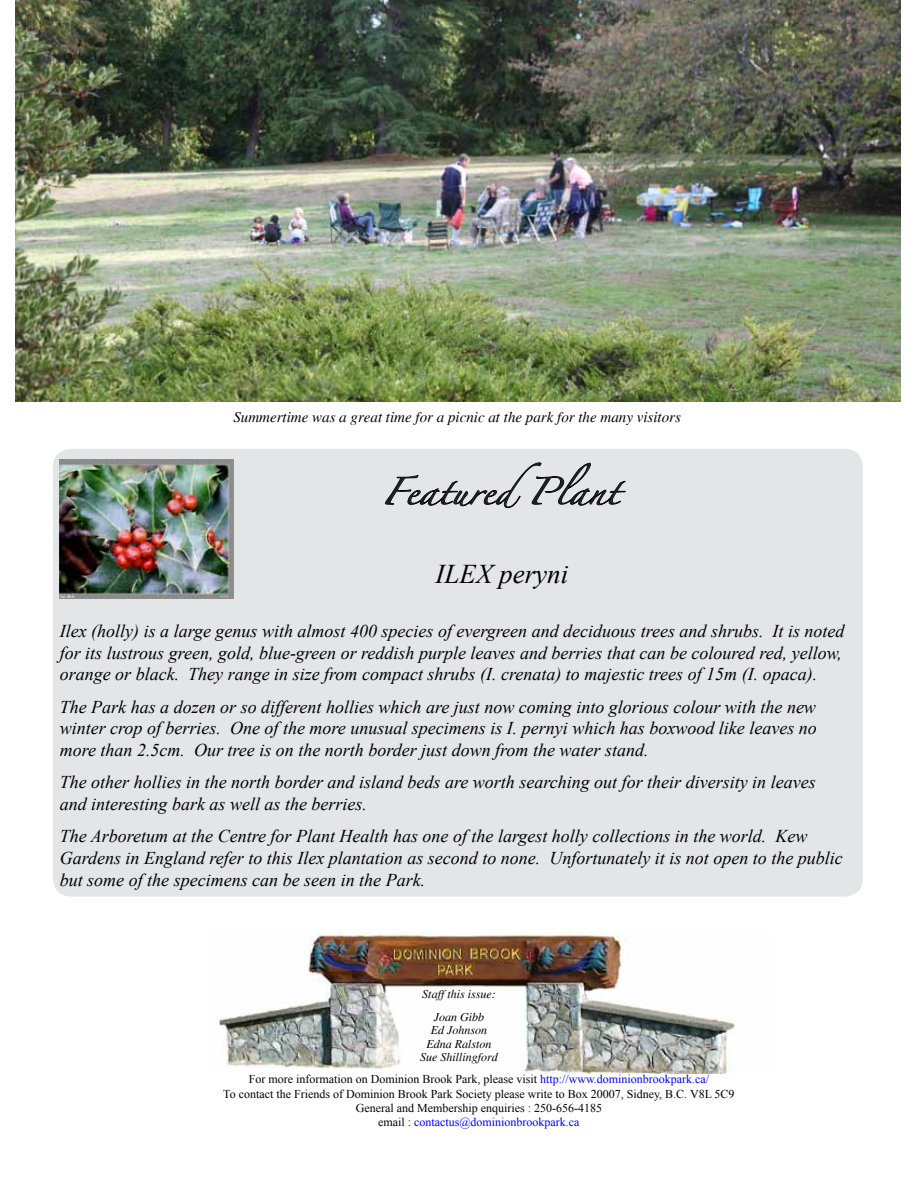
<style>
.page{position:relative;width:918px;height:1188px;background:#fff}
.page>*{position:absolute;margin:0;border:0;box-sizing:border-box;transform-origin:0 0}
.t1{font:italic 27px "Times New Roman";color:#000}
.t2{font:24.3px "Zapfino";color:#1c1c1c;scale:1.11 1}
.t3{font:italic 18px/21.6px "Times New Roman";color:#000}
.t4{font:italic 15px "Times";color:#000}
.t5{font:12px/14.4px "Times New Roman";color:#000;text-align:center}
.t6{font:italic 12px/13.5px "Times";color:#000;text-align:center}
.s1{color:#00f}
</style>
<div class="page">
<img style="left:15px;top:0;width:886px;height:401px">
<div style="left:53px;top:449px;width:810px;height:448px;background:#e4e5e6;border-radius:18px"></div>
<img style="left:217px;top:932px;width:522px;height:141px">
<svg style="left:385px;top:462px;width:241px;height:46px"></svg>
<img style="left:60px;top:459px;width:173px;height:139px">
<p class="t4" style="left:233px;top:409px;width:449px">Summertime was a great time for a picnic at the park for the many visitors</p>
<h2 class="t2" style="left:381px;top:481px;width:216px">FeaturedPlant</h2>
<h1 class="t1" style="left:436px;top:556px;width:134px">ILEX peryni</h1>
<p class="t3" style="left:60px;top:620px;width:786px">Ilex (holly) is a large genus with almost 400 species of evergreen and deciduous trees and shrubs. It is noted for its lustrous green, gold, blue-green or reddish purple leaves and berries that can be coloured red, yellow, orange or black. They range in size from compact shrubs (I. crenata) to majestic trees of 15m (I. opaca).</p>
<p class="t3" style="left:60px;top:696px;width:759px;text-align:justify">The Park has a dozen or so different hollies which are just now coming into glorious colour with the new winter crop of berries. One of the more unusual specimens is I. pernyi which has boxwood like leaves no more than 2.5cm. Our tree is on the north border just down from the water stand.</p>
<p class="t3" style="left:60px;top:771px;width:757px">The other hollies in the north border and island beds are worth searching out for their diversity in leaves and interesting bark as well as the berries.</p>
<p class="t3" style="left:60px;top:825px;width:785px">The Arboretum at the Centre for Plant Health has one of the largest holly collections in the world. Kew<br>Gardens in England refer to this Ilex plantation as second to none. Unfortunately it is not open to the public but some of the specimens can be seen in the Park.</p>
<p class="t6" style="left:422px;top:983px;width:75px;line-height:22.5px">Staff this issue:<br>Joan Gibb</p>
<p class="t6" style="left:420px;top:1023px;width:79px">Ed Johnson<br>Edna Ralston<br>Sue Shillingford</p>
<p class="t5" style="left:223px;top:1072px;width:513px">For more information on Dominion Brook Park, please visit <span class="s1">http://www.dominionbrookpark.ca/<br></span>To contact the Friends of Dominion Brook Park Society please write to Box 20007, Sidney, B.C. V8L 5C9<br>General and Membership enquiries : 250-656-4185<br>email : <span class="s1">contactus@dominionbrookpark.ca</span></p>
</div>
